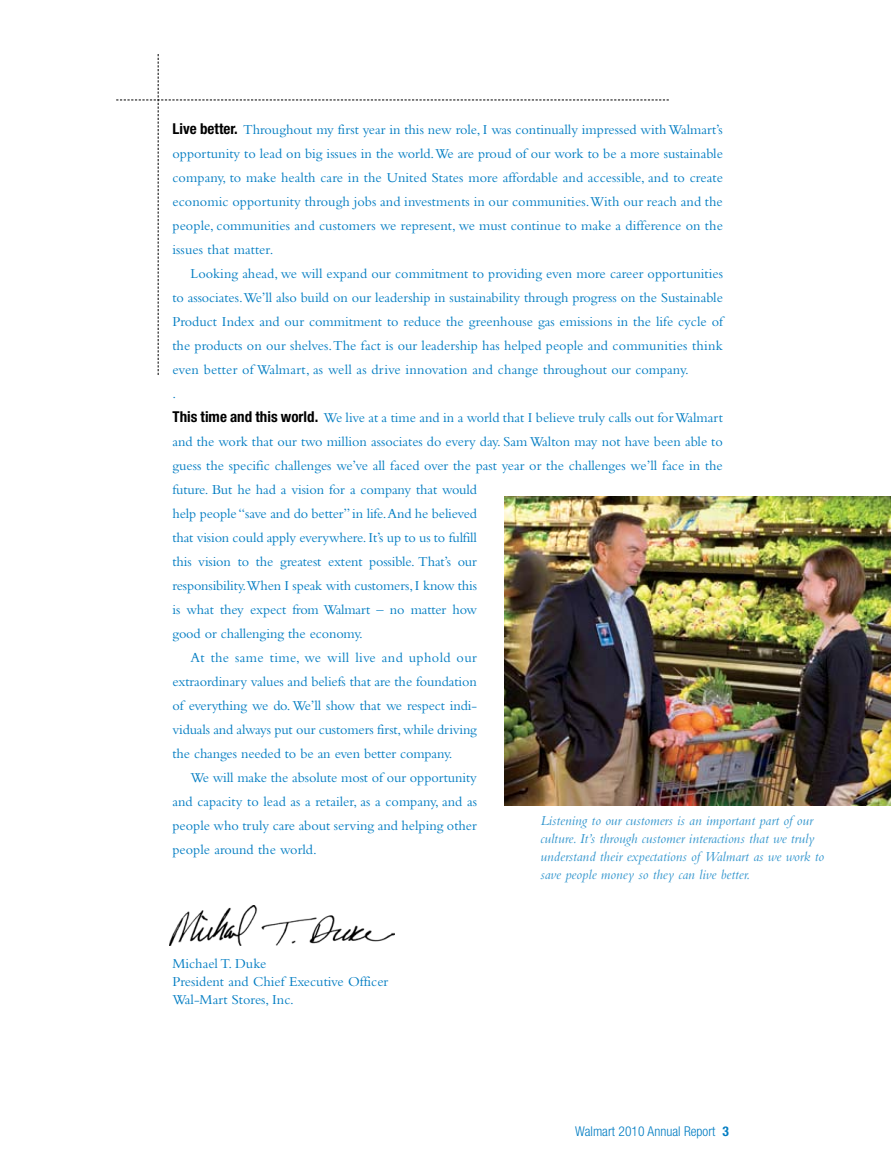
<style>
.page{position:relative;width:891px;height:1161px;background:#fff}
.page>*{position:absolute;margin:0;border:0;box-sizing:border-box;transform-origin:0 0}
.t1{font:14.25px/24px "Bembo";color:#007cc2;text-align:justify}
.t2{font:italic 14.25px/18px "Bembo";color:#3396ce}
.t3{font:14.25px "Bembo";letter-spacing:.025em;color:#007cc2}
.t4{font:300 condensed 13.5px "Helvetica Neue";color:#007cc2}
.s1{font-family:"Helvetica Neue";font-weight:700;font-stretch:condensed;font-size:15px;color:#000}
.s2{font-weight:700}
</style>
<div class="page">
<svg style="left:116px;top:54px;width:553px;height:321px"></svg>
<img style="left:170px;top:906px;width:225px;height:39px">
<img style="left:504px;top:496px;width:387px;height:309px">
<p class="t1" style="left:172px;top:117px;width:552px"><span class="s1">Live better.</span> Throughout my first year in this new role, I was continually impressed with Walmart’s opportunity to lead on big issues in the world.We are proud of our work to be a more sustainable company, to make health care in the United States more affordable and accessible, and to create economic opportunity through jobs and investments in our communities.With our reach and the people, communities and customers we represent, we must continue to make a difference on the issues that matter.</p>
<p class="t1" style="left:190px;top:261px;width:534px">Looking ahead, we will expand our commitment to providing even more career opportunities</p>
<p class="t1" style="left:172px;top:285px;width:552px">to associates.We’ll also build on our leadership in sustainability through progress on the Sustainable</p>
<p class="t1" style="left:172px;top:309px;width:552px">Product Index and our commitment to reduce the greenhouse gas emissions in the life cycle of</p>
<p class="t1" style="left:172px;top:333px;width:552px">the products on our shelves. The fact is our leadership has helped people and communities think</p>
<p class="t1" style="left:172px;top:357px;width:518px">even better of Walmart, as well as drive innovation and change throughout our company.</p>
<p class="t1" style="left:172px;top:381px;width:5px">.</p>
<p class="t1" style="left:172px;top:405px;width:552px"><span class="s1">This time and this world.</span> We live at a time and in a world that I believe truly calls out for Walmart</p>
<p class="t1" style="left:172px;top:429px;width:552px">and the work that our two million associates do every day. Sam Walton may not have been able to</p>
<p class="t1" style="left:172px;top:453px;width:552px">guess the specific challenges we’ve all faced over the past year or the challenges we’ll face in the</p>
<p class="t1" style="left:172px;top:477px;width:306px">future. But he had a vision for a company that would</p>
<p class="t1" style="left:172px;top:501px;width:306px">help people “save and do better” in life. And he believed</p>
<p class="t1" style="left:172px;top:525px;width:306px">that vision could apply everywhere. It’s up to us to fulfill</p>
<p class="t1" style="left:172px;top:549px;width:306px">this vision to the greatest extent possible. That’s our</p>
<p class="t1" style="left:172px;top:573px;width:306px">responsibility.When I speak with customers, I know this</p>
<p class="t1" style="left:172px;top:597px;width:306px">is what they expect from Walmart – no matter how</p>
<p class="t1" style="left:172px;top:621px;width:192px">good or challenging the economy.</p>
<p class="t3" style="left:190px;top:649px;width:288px">At the same time, we will live and uphold our</p>
<p class="t1" style="left:172px;top:669px;width:306px">extraordinary values and beliefs that are the foundation</p>
<p class="t1" style="left:172px;top:693px;width:306px">of everything we do. We’ll show that we respect indi-</p>
<p class="t1" style="left:172px;top:717px;width:306px">viduals and always put our customers first, while driving</p>
<p class="t1" style="left:172px;top:741px;width:282px">the changes needed to be an even better company.</p>
<p class="t1" style="left:190px;top:765px;width:288px">We will make the absolute most of our opportunity</p>
<p class="t1" style="left:172px;top:789px;width:306px">and capacity to lead as a retailer, as a company, and as</p>
<p class="t1" style="left:172px;top:813px;width:306px">people who truly care about serving and helping other</p>
<p class="t1" style="left:172px;top:837px;width:146px">people around the world.</p>
<p class="t2" style="left:540px;top:811px;width:285px">Listening to our customers is an important part of our culture. It’s through customer interactions that we truly understand their expectations of Walmart as we work to save people money so they can live better.</p>
<p class="t1" style="left:172px;top:954px;width:218px;line-height:18px;text-align:left">Michael T. Duke<br>President and Chief Executive Officer<br>Wal-Mart Stores, Inc.</p>
<p class="t4" style="left:575px;top:1123px;width:155px">Walmart 2010 Annual Report <span class="s2">3</span></p>
</div>
